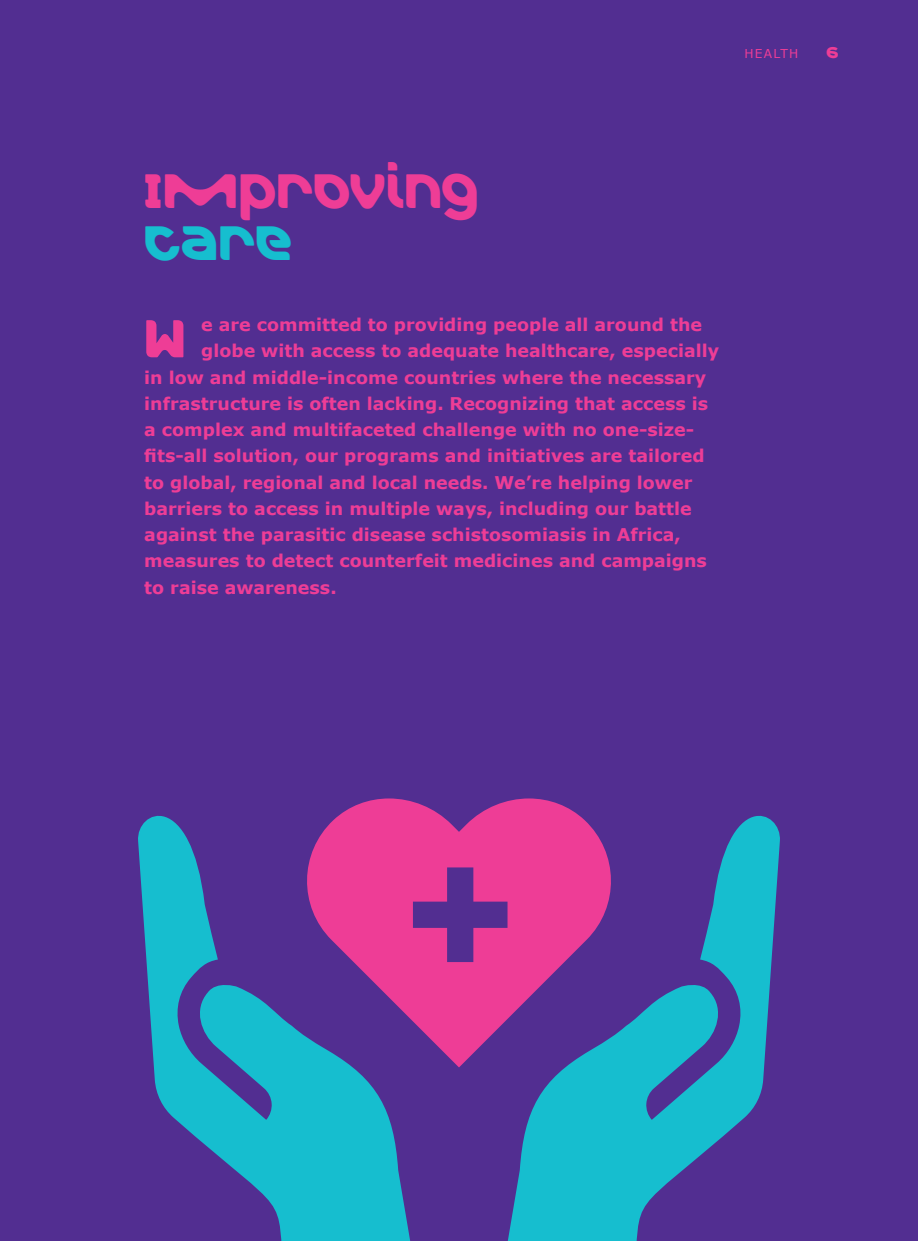
<style>
.page{position:relative;width:918px;height:1241px;background:#fff}
.page>*{position:absolute;margin:0;border:0;box-sizing:border-box;transform-origin:0 0}
.t1{font:54.07px "Merck";color:#ee3d96}
.t2{font:49px "Merck";color:#ee3d96}
.t3{font:49px "Merck";color:#16becf}
.t4{font:700 17.5px "Verdana";color:#ee3d96}
.t5{font:15.75px "Merck";color:#ee3d96}
.t6{font:12.25px "Verdana";letter-spacing:.1em;color:#ee3d96}
</style>
<div class="page">
<div style="left:0;top:0;width:918px;height:1240px;background:#522e91"></div>
<svg style="left:138px;top:815px;width:272px;height:425px;fill:#16becf"></svg>
<svg style="left:298px;top:798px;width:205px;height:269px;fill:#ee3d96"></svg>
<div style="left:447px;top:867px;width:26px;height:94px;background:#522e91"></div>
<div style="left:413px;top:901px;width:94px;height:26px;background:#522e91"></div>
<svg style="left:503px;top:798px;width:277px;height:442px"></svg>
<p class="t6" style="left:744px;top:45px;width:55px">HEALTH</p>
<p class="t5" style="left:826px;top:43px;width:13px">6</p>
<h2 class="t2" style="left:145px;top:161px;width:336px">IMPROVING</h2>
<h2 class="t3" style="left:145px;top:214px;width:150px">CARE</h2>
<p class="t4" style="left:201px;top:312px;width:502px">e are committed to providing people all around the</p>
<p class="t4" style="left:201px;top:338px;width:519px">globe with access to adequate healthcare, especially</p>
<p class="t4" style="left:144px;top:365px;width:563px">in low and middle-income countries where the necessary</p>
<p class="t4" style="left:144px;top:391px;width:565px">infrastructure is often lacking. Recognizing that access is</p>
<p class="t4" style="left:144px;top:417px;width:551px">a complex and multifaceted challenge with no one-size-</p>
<p class="t4" style="left:144px;top:443px;width:562px">fits-all solution, our programs and initiatives are tailored</p>
<p class="t4" style="left:144px;top:470px;width:549px">to global, regional and local needs. We’re helping lower</p>
<p class="t4" style="left:144px;top:496px;width:549px">barriers to access in multiple ways, including our battle</p>
<p class="t4" style="left:144px;top:522px;width:538px">against the parasitic disease schistosomiasis in Africa,</p>
<p class="t4" style="left:144px;top:548px;width:564px">measures to detect counterfeit medicines and campaigns</p>
<p class="t4" style="left:144px;top:575px;width:194px">to raise awareness.</p>
<h1 class="t1" style="left:146px;top:306px;width:42px">W</h1>
</div>
